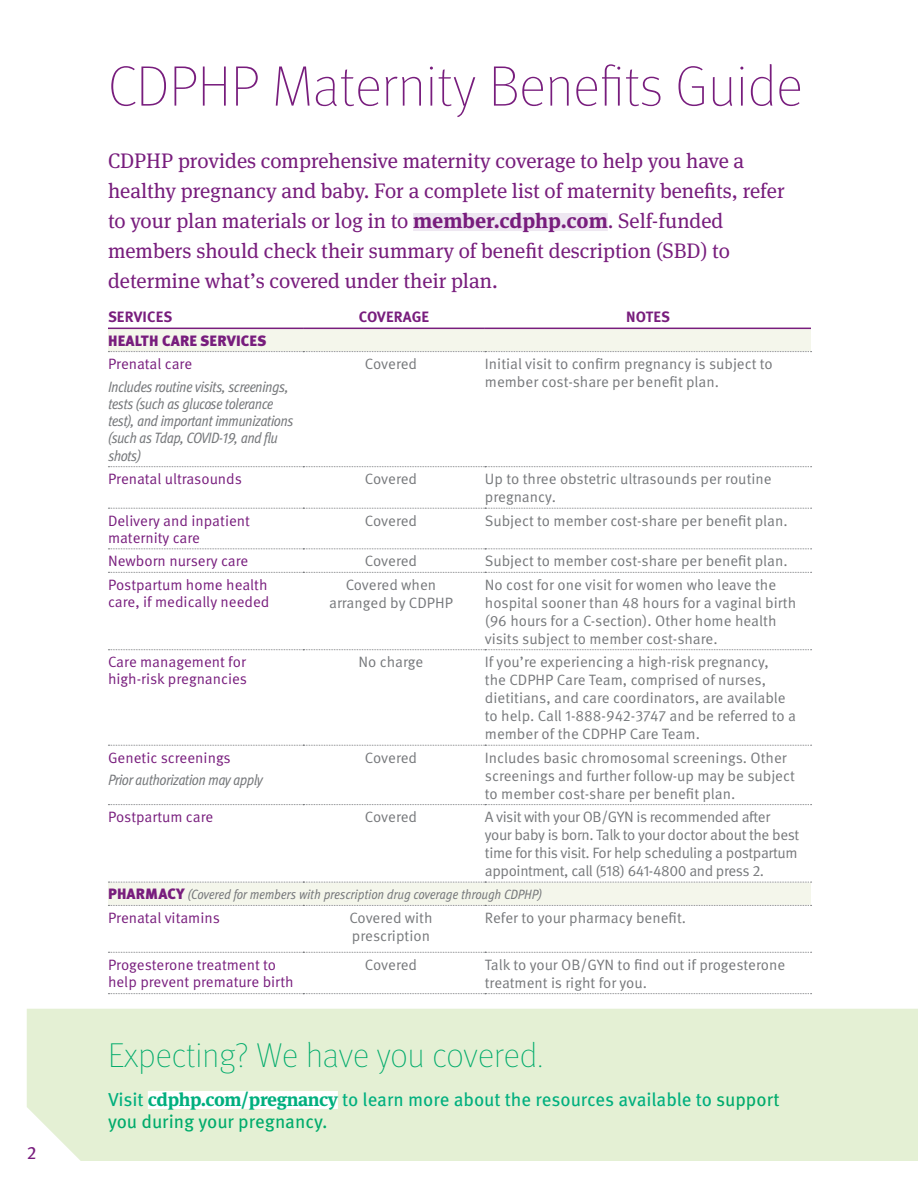
<style>
.page{position:relative;width:918px;height:1188px;background:#fff}
.page>*{position:absolute;margin:0;border:0;box-sizing:border-box;transform-origin:0 0}
.Large_purple_heading{font:100 57px "Meta Pro";color:#781d7d}
.body{font:100 34.5px "Meta Pro";color:#00ab6b}
.Intro_paragraph{font:21px/30px "Meta Serif Pro";color:#781d7d}
.body-2{font:18.75px/22.5px "Meta Pro";color:#00af7e}
.t1{font:18px "Meta Pro";color:#781d7d}
.table_body{font:15px/18px "Meta Pro";letter-spacing:-.005em;color:#76787b}
.table_body_purple{font:15px/17.2px "Meta Pro";color:#781d7d}
.table_body-2{font:15px/18px "Meta Pro";letter-spacing:-.025em;color:#76787b}
.table_italic_support{font:italic condensed 15px/17.2px "Meta Pro";letter-spacing:-.025em;color:#76787b}
.table_header{font:700 15px "Meta Pro";letter-spacing:.01em;color:#781d7d}
.table_category{font:900 15px "Meta Pro";letter-spacing:.01em;color:#781d7d}
.table_category-2{font:italic condensed 13.5px "Meta Pro";color:#76787b}
.s1{font-weight:700}
.s2{font-weight:900;font-style:normal;font-stretch:normal;font-size:15px;color:#781d7d}
.s3{font-family:"Meta Serif Pro";font-weight:700}
.s4{color:#00ab6b}
</style>
<div class="page">
<div style="left:27px;top:1009px;width:891px;height:152px;background:#e4f0d4"></div>
<div style="left:413px;top:213px;width:195px;height:18px;background:#eee7f1"></div>
<svg style="left:108px;top:329px;width:703px;height:576px"></svg>
<svg style="left:108px;top:466px;width:704px;height:1px"></svg>
<svg style="left:108px;top:508px;width:704px;height:1px"></svg>
<svg style="left:108px;top:548px;width:704px;height:1px"></svg>
<svg style="left:108px;top:572px;width:704px;height:1px"></svg>
<svg style="left:108px;top:952px;width:704px;height:1px"></svg>
<svg style="left:108px;top:649px;width:704px;height:1px"></svg>
<svg style="left:108px;top:745px;width:704px;height:1px"></svg>
<hr style="left:108px;top:328px;width:195px;height:1px;background:#781d7d">
<hr style="left:303px;top:328px;width:182px;height:1px;background:#781d7d">
<hr style="left:485px;top:328px;width:326px;height:1px;background:#781d7d">
<svg style="left:108px;top:351px;width:704px;height:1px"></svg>
<svg style="left:108px;top:804px;width:704px;height:1px"></svg>
<svg style="left:108px;top:882px;width:704px;height:1px"></svg>
<svg style="left:108px;top:905px;width:704px;height:1px"></svg>
<svg style="left:108px;top:993px;width:704px;height:1px"></svg>
<div style="left:148px;top:1091px;width:190px;height:18px;background:#fff"></div>
<p class="t1" style="left:27px;top:1139px;width:11px">2</p>
<p class="Large_purple_heading" style="left:108px;top:47px;width:696px">CDPHP Maternity Benefits Guide</p>
<p class="Intro_paragraph" style="left:108px;top:145px;width:678px">CDPHP provides comprehensive maternity coverage to help you have a healthy pregnancy and baby. For a complete list of maternity benefits, refer to your plan materials or log in to <span class="s1">member.cdphp.com</span>. Self-funded members should check their summary of benefit description (SBD) to determine what’s covered under their plan.</p>
<p class="table_header" style="left:108px;top:305px;width:66px">SERVICES</p>
<p class="table_header" style="left:359px;top:305px;width:72px">COVERAGE</p>
<p class="table_header" style="left:626px;top:305px;width:45px">NOTES</p>
<p class="table_category" style="left:108px;top:329px;width:160px">HEALTH CARE SERVICES</p>
<p class="table_body_purple" style="left:108px;top:354px;width:86px">Prenatal care</p>
<p class="table_italic_support" style="left:108px;top:377px;width:187px">Includes routine visits, screenings, tests (such as glucose tolerance test), and important immunizations (such as Tdap, COVID-19, and flu shots)</p>
<p class="table_body" style="left:365px;top:354px;width:54px">Covered</p>
<p class="table_body" style="left:485px;top:354px;width:289px">Initial visit to confirm pregnancy is subject to member cost-share per benefit plan.</p>
<p class="table_body_purple" style="left:108px;top:469px;width:136px">Prenatal ultrasounds</p>
<p class="table_body" style="left:365px;top:469px;width:54px">Covered</p>
<p class="table_body" style="left:485px;top:469px;width:288px">Up to three obstetric ultrasounds per routine pregnancy.</p>
<p class="table_body_purple" style="left:108px;top:511px;width:144px">Delivery and inpatient maternity care</p>
<p class="table_body" style="left:365px;top:510px;width:54px">Covered</p>
<p class="table_body" style="left:485px;top:510px;width:304px">Subject to member cost-share per benefit plan.</p>
<p class="table_body_purple" style="left:108px;top:552px;width:142px">Newborn nursery care</p>
<p class="table_body" style="left:365px;top:551px;width:54px">Covered</p>
<p class="table_body" style="left:485px;top:551px;width:304px">Subject to member cost-share per benefit plan.</p>
<p class="table_body_purple" style="left:108px;top:575px;width:163px">Postpartum home health care, if medically needed</p>
<p class="table_body" style="left:329px;top:575px;width:125px;text-align:center">Covered when arranged by CDPHP</p>
<p class="table_body" style="left:485px;top:575px;width:313px">No cost for one visit for women who leave the hospital sooner than 48 hours for a vaginal birth (96 hours for a C-section). Other home health visits subject to member cost-share.</p>
<p class="table_body_purple" style="left:108px;top:652px;width:141px">Care management for high-risk pregnancies</p>
<p class="table_body" style="left:359px;top:652px;width:66px">No charge</p>
<p class="table_body" style="left:485px;top:652px;width:313px">If you’re experiencing a high-risk pregnancy,<br>the CDPHP Care Team, comprised of nurses, dietitians, and care coordinators, are available to help. Call 1-888-942-3747 and be referred to a member of the CDPHP Care Team.</p>
<p class="table_body_purple" style="left:108px;top:748px;width:124px">Genetic screenings</p>
<p class="table_italic_support" style="left:108px;top:770px;width:156px">Prior authorization may apply</p>
<p class="table_body" style="left:365px;top:747px;width:54px">Covered</p>
<p class="table_body" style="left:485px;top:747px;width:312px">Includes basic chromosomal screenings. Other screenings and further follow-up may be subject to member cost-share per benefit plan.</p>
<p class="table_body_purple" style="left:108px;top:807px;width:107px">Postpartum care</p>
<p class="table_body" style="left:365px;top:807px;width:54px">Covered</p>
<p class="table_body-2" style="left:485px;top:807px;width:316px">A visit with your OB/GYN is recommended after your baby is born. Talk to your doctor about the best time for this visit. For help scheduling a postpartum appointment, call (518) 641-4800 and press 2.</p>
<p class="table_category-2" style="left:108px;top:885px;width:435px"><span class="s2">PHARMACY</span> (Covered for members with prescription drug coverage through CDPHP)</p>
<p class="table_body_purple" style="left:108px;top:908px;width:114px">Prenatal vitamins</p>
<p class="table_body" style="left:349px;top:908px;width:85px">Covered with prescription</p>
<p class="table_body" style="left:485px;top:908px;width:203px">Refer to your pharmacy benefit.</p>
<p class="table_body_purple" style="left:108px;top:955px;width:187px">Progesterone treatment to help prevent premature birth</p>
<p class="table_body" style="left:365px;top:955px;width:54px">Covered</p>
<p class="table_body" style="left:485px;top:955px;width:302px">Talk to your OB/GYN to find out if progesterone treatment is right for you.</p>
<p class="body" style="left:108px;top:1032px;width:437px">Expecting? We have you covered.</p>
<p class="body-2" style="left:108px;top:1087px;width:673px">Visit <span class="s3">cdphp.com/pregnancy</span> to learn more about the resources available to <span class="s4">support you during your pregnancy.</span></p>
</div>
